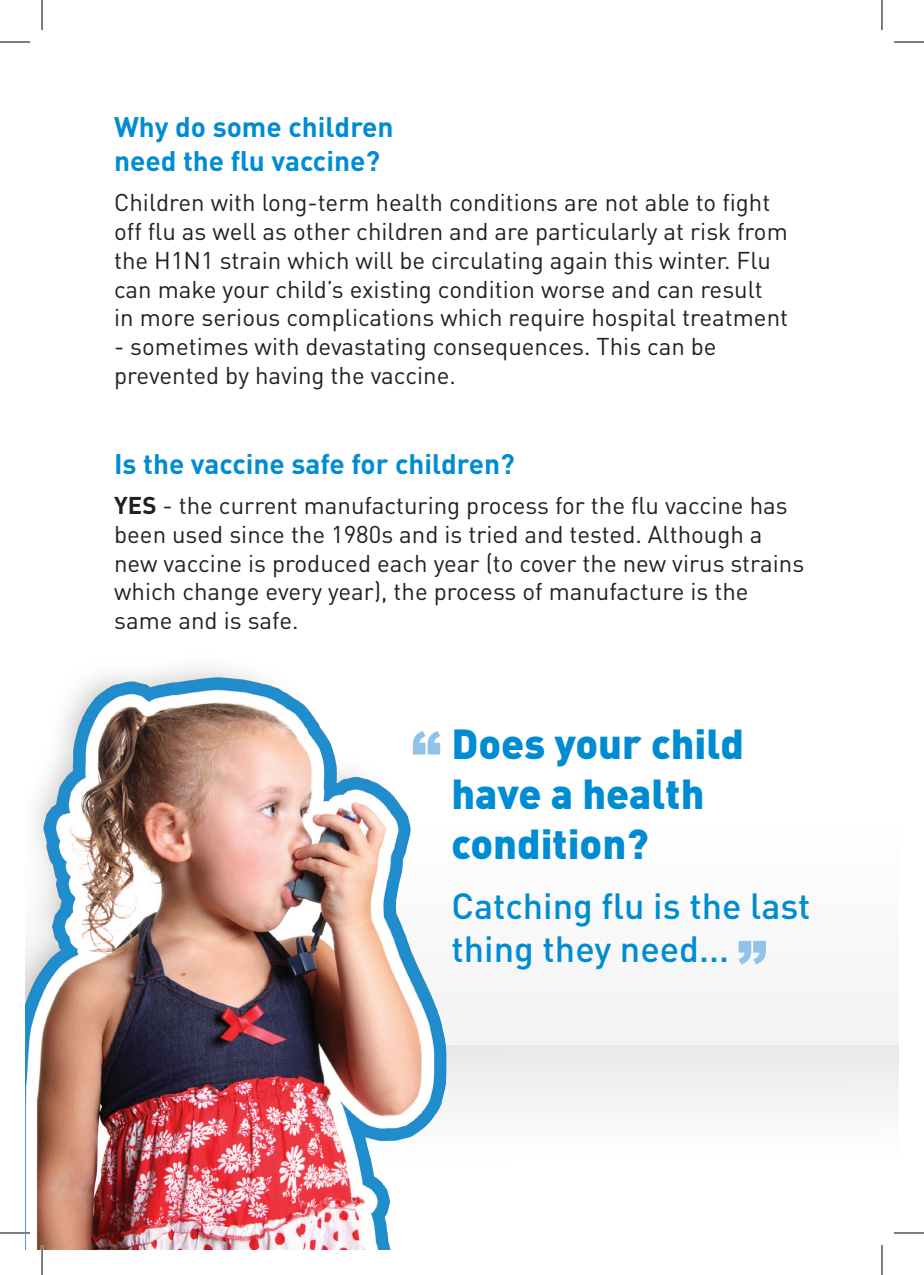
<style>
.page{position:relative;width:924px;height:1275px;background:#fff}
.page>*{position:absolute;margin:0;border:0;box-sizing:border-box;transform-origin:0 0}
.t1{font:900 41.4px/49.6px "DIN";color:#008cd2}
.t2{font:500 36px/43.2px "DIN";color:#008cd2}
.t3{font:700 28px/33.6px "DIN";color:#008cd2}
.t4{font:24px/28.8px "DIN";color:#231f20}
.s1{font-weight:700}
</style>
<div class="page">
<div style="left:25px;top:1045px;width:873px;height:205px;background:linear-gradient(to bottom,#ecedee,#fff)"></div>
<svg style="left:738px;top:941px;width:27px;height:23px"></svg>
<img style="left:25px;top:668px;width:430px;height:582px">
<hr style="left:0;top:1231px;width:30px;height:3px;background:#fff">
<hr style="left:893px;top:1231px;width:30px;height:3px;background:#fff">
<hr style="left:41px;top:1245px;width:2px;height:30px;background:#fff">
<hr style="left:880px;top:1245px;width:2px;height:30px;background:#fff">
<hr style="left:0;top:42px;width:30px;height:1px;background:#000">
<hr style="left:893px;top:42px;width:30px;height:1px;background:#000">
<hr style="left:0;top:1232px;width:30px;height:1px;background:#000">
<hr style="left:893px;top:1232px;width:30px;height:1px;background:#000">
<hr style="left:42px;top:0;width:1px;height:30px;background:#000">
<hr style="left:42px;top:1245px;width:1px;height:30px;background:#000">
<hr style="left:881px;top:0;width:1px;height:30px;background:#000">
<hr style="left:881px;top:1245px;width:1px;height:30px;background:#000">
<p class="t3" style="left:114px;top:109px;width:281px">Why do some children need the flu vaccine?</p>
<p class="t4" style="left:114px;top:188px;width:675px">Children with long-term health conditions are not able to fight off flu as well as other children and are particularly at risk from the H1N1 strain which will be circulating again this winter. Flu can make your child’s existing condition worse and can result in more serious complications which require hospital treatment</p>
<p class="t4" style="left:114px;top:332px;width:603px">- sometimes with devastating consequences. This can be prevented by having the vaccine.</p>
<p class="t3" style="left:114px;top:446px;width:402px">Is the vaccine safe for children?</p>
<p class="t4" style="left:114px;top:490px;width:691px"><span class="s1">YES</span> - the current manufacturing process for the flu vaccine has been used since the 1980s and is tried and tested. Although a new vaccine is produced each year (to cover the new virus strains which change every year), the process of manufacture is the same and is safe.</p>
<h1 class="t1" style="left:451px;top:717px;width:294px">Does your child have a health condition?</h1>
<h2 class="t2" style="left:451px;top:883px;width:360px">Catching flu is the last thing they need...</h2>
</div>
